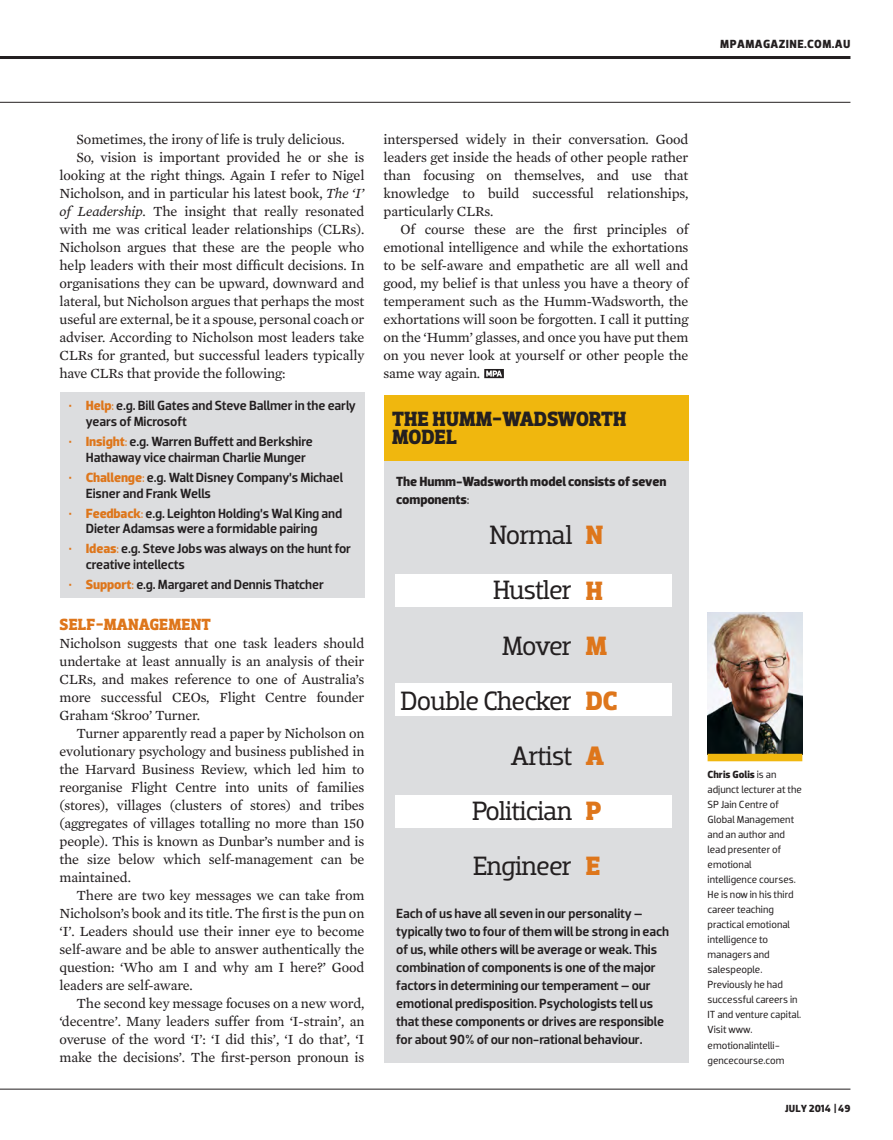
<style>
.page{position:relative;width:893px;height:1140px;background:#fff}
.page>*{position:absolute;margin:0;border:0;box-sizing:border-box;transform-origin:0 0}
.Sub_Heads{font:27px "Dobra Slab";letter-spacing:-.035em;color:#231f20}
.Sub_Heads-2{font:700 27px "Dobra Slab";color:#de761b}
.Box_Out_HEADER{font:700 21px/18px "Dobra Slab";letter-spacing:-.02em;color:#231f20}
.Sub_Heads-3{font:700 16.5px "Dobra Slab";letter-spacing:.005em;color:#de761b}
.Body_Copy{font:14.25px/18px "Mercury Text G2";letter-spacing:-.01em;color:#231f20;text-align:justify}
.Box_Out_BODY_BULLET{font:500 13.5px/18px "Dobra";letter-spacing:-.01em;color:#231f20}
.Box_Out_BODY_BULLET-2{font:700 13.5px/18px "Dobra";letter-spacing:-.01em;color:#231f20}
.t1{font:700 12px "Dobra";letter-spacing:.035em;color:#231f20}
.t2{font:10.5px/15px "Dobra";color:#231f20}
.t3{font:700 10.5px "Dobra";color:#231f20}
.s1{font-style:italic}
.s2{font-weight:700;color:#de761b}
.s3{font-weight:400;color:#de761b}
.s4{font-weight:400}
.s5{font-weight:700}
</style>
<div class="page">
<hr style="left:0;top:102px;width:850px;height:1px;background:#231f20">
<hr style="left:0;top:56px;width:850px;height:3px;background:#231f20">
<hr style="left:0;top:1088px;width:850px;height:1px;background:#231f20">
<img style="left:708px;top:612px;width:94px;height:141px">
<div style="left:708px;top:753px;width:94px;height:8px;background:#f0b70e"></div>
<div style="left:60px;top:392px;width:304px;height:205px;background:#dcdddf"></div>
<div style="left:384px;top:460px;width:304px;height:603px;background:#dcdddf"></div>
<div style="left:384px;top:395px;width:304px;height:65px;background:#f0b70e"></div>
<svg style="left:484px;top:369px;width:20px;height:9px"></svg>
<div style="left:395px;top:574px;width:277px;height:32px;background:#fff"></div>
<div style="left:395px;top:683px;width:277px;height:32px;background:#fff"></div>
<div style="left:395px;top:795px;width:277px;height:32px;background:#fff"></div>
<p class="t1" style="left:720px;top:37px;width:132px">MPAMAGAZINE.COM.AU</p>
<p class="Body_Copy" style="left:77px;top:130px;width:270px">Sometimes, the irony of life is truly delicious.</p>
<p class="Body_Copy" style="left:60px;top:148px;width:306px;text-indent:17px">So, vision is important provided he or she is looking at the right things. Again I refer to Nigel Nicholson, and in particular his latest book, <span class="s1">The ‘I’ of Leadership</span>. The insight that really resonated with me was critical leader relationships (CLRs).<br>Nicholson argues that these are the people who help leaders with their most difficult decisions. In organisations they can be upward, downward and lateral, but Nicholson argues that perhaps the most useful are external, be it a spouse, personal coach or adviser. According to Nicholson most leaders take CLRs for granted, but successful leaders typically have CLRs that provide the following:</p>
<p class="Box_Out_BODY_BULLET" style="left:86px;top:398px;width:271px;line-height:15.8px;text-indent:-17px"><span class="s2">• Help</span><span class="s3">:</span> e.g. Bill Gates and Steve Ballmer in the early years of Microsoft</p>
<p class="Box_Out_BODY_BULLET" style="left:86px;top:434px;width:229px;line-height:15.8px;text-indent:-17px"><span class="s2">• Insight</span><span class="s3">:</span> e.g. Warren Buffett and Berkshire<br>Hathaway vice chairman Charlie Munger</p>
<p class="Box_Out_BODY_BULLET" style="left:86px;top:469px;width:259px;line-height:15.8px;text-indent:-17px"><span class="s2">• Challenge</span><span class="s3">:</span> e.g. Walt Disney Company’s Michael<br>Eisner and Frank Wells</p>
<p class="Box_Out_BODY_BULLET" style="left:69px;top:505px;width:275px;line-height:15.8px;text-align:center"><span class="s2">• Feedback</span><span class="s3">:</span> e.g. Leighton Holding’s Wal King and<br>Dieter Adamsas were a formidable pairing</p>
<p class="Box_Out_BODY_BULLET" style="left:86px;top:541px;width:267px;line-height:15.8px;text-indent:-17px"><span class="s2">• Ideas</span><span class="s3">:</span> e.g. Steve Jobs was always on the hunt for creative intellects</p>
<p class="Box_Out_BODY_BULLET" style="left:69px;top:575px;width:257px"><span class="s2">• Support</span><span class="s3">:</span> e.g. Margaret and Dennis Thatcher</p>
<p class="Sub_Heads-3" style="left:60px;top:615px;width:153px">SELF-MANAGEMENT</p>
<p class="Body_Copy" style="left:60px;top:634px;width:306px">Nicholson suggests that one task leaders should undertake at least annually is an analysis of their CLRs, and makes reference to one of Australia’s more successful CEOs, Flight Centre founder Graham ‘Skroo’ Turner.</p>
<p class="Body_Copy" style="left:60px;top:724px;width:306px;text-indent:17px">Turner apparently read a paper by Nicholson on evolutionary psychology and business published in the Harvard Business Review, which led him to reorganise Flight Centre into units of families (stores), villages (clusters of stores) and tribes (aggregates of villages totalling no more than 150 people). This is known as Dunbar’s number and is the size below which self-management can be maintained.</p>
<p class="Body_Copy" style="left:60px;top:886px;width:306px;text-indent:17px">There are two key messages we can take from Nicholson’s book and its title. The first is the pun on ‘I’. Leaders should use their inner eye to become self-aware and be able to answer authentically the question: ‘Who am I and why am I here?’ Good leaders are self-aware.</p>
<p class="Body_Copy" style="left:60px;top:994px;width:306px;text-indent:17px">The second key message focuses on a new word, ‘decentre’. Many leaders suffer from ‘I-strain’, an overuse of the word ‘I’: ‘I did this’, ‘I do that’, ‘I make the decisions’. The first-person pronoun is</p>
<p class="Body_Copy" style="left:384px;top:130px;width:306px">interspersed widely in their conversation. Good leaders get inside the heads of other people rather than focusing on themselves, and use that knowledge to build successful relationships, particularly CLRs.</p>
<p class="Body_Copy" style="left:384px;top:220px;width:306px;text-indent:17px">Of course these are the first principles of emotional intelligence and while the exhortations to be self-aware and empathetic are all well and good, my belief is that unless you have a theory of temperament such as the Humm-Wadsworth, the exhortations will soon be forgotten. I call it putting on the ‘Humm’ glasses, and once you have put them on you never look at yourself or other people the same way again.</p>
<p class="Box_Out_HEADER" style="left:392px;top:410px;width:236px">THE HUMM-WADSWORTH<br>MODEL</p>
<p class="Box_Out_BODY_BULLET-2" style="left:396px;top:473px;width:272px">The Humm-Wadsworth model consists of seven components<span class="s4">:</span></p>
<p class="Sub_Heads" style="left:490px;top:519px;width:84px">Normal</p>
<p class="Sub_Heads" style="left:493px;top:574px;width:81px">Hustler</p>
<p class="Sub_Heads" style="left:502px;top:629px;width:72px">Mover</p>
<p class="Sub_Heads" style="left:401px;top:684px;width:173px">Double Checker</p>
<p class="Sub_Heads" style="left:511px;top:739px;width:63px">Artist</p>
<p class="Sub_Heads" style="left:472px;top:794px;width:102px">Politician</p>
<p class="Sub_Heads" style="left:473px;top:849px;width:101px">Engineer</p>
<p class="Sub_Heads-2" style="left:586px;top:519px;width:19px">N</p>
<p class="Sub_Heads-2" style="left:586px;top:574px;width:19px">H</p>
<p class="Sub_Heads-2" style="left:586px;top:629px;width:23px">M</p>
<p class="Sub_Heads-2" style="left:586px;top:684px;width:33px">DC</p>
<p class="Sub_Heads-2" style="left:586px;top:739px;width:20px">A</p>
<p class="Sub_Heads-2" style="left:586px;top:794px;width:17px">P</p>
<p class="Sub_Heads-2" style="left:586px;top:849px;width:16px">E</p>
<p class="Box_Out_BODY_BULLET" style="left:396px;top:905px;width:274px">Each of us have all seven in our personality – typically two to four of them will be strong in each of us, while others will be average or weak. This combination of components is one of the major factors in determining our temperament – our emotional predisposition. Psychologists tell us that these components or drives are responsible for about 90% of our non-rational behaviour.</p>
<p class="t2" style="left:708px;top:767px;width:96px"><span class="s5">Chris Golis</span> is an adjunct lecturer at the<br>SP Jain Centre of<br>Global Management and an author and lead presenter of emotional intelligence courses.<br>He is now in his third career teaching practical emotional intelligence to managers and salespeople.<br>Previously he had successful careers in<br>IT and venture capital.<br>Visit www. emotionalintelli&shy;gencecourse.com</p>
<p class="t3" style="left:785px;top:1102px;width:67px">JULY 2014 | 49</p>
</div>
